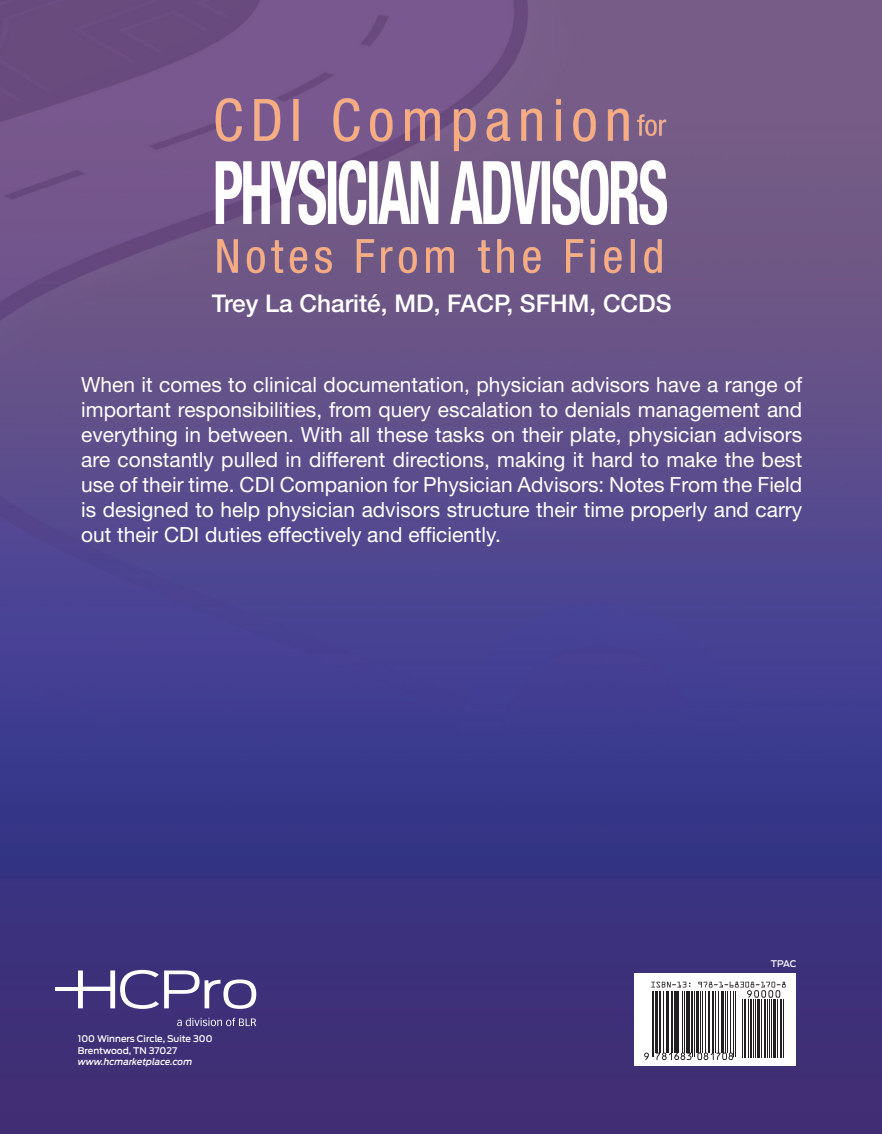
<style>
.page{position:relative;width:882px;height:1134px;background:#fff}
.page>*{position:absolute;margin:0;border:0;box-sizing:border-box;transform-origin:0 0}
.t1{font:500 24.32px "Helvetica Neue LT Std";color:#fff}
.t2{font:20.82px/25px "Helvetica Neue LT Std";color:#fff;text-align:justify}
.t3{font:500 9.1px/11.7px "Antenna";color:#fff}
.t4{font:italic 500 9.1px "Antenna";color:#fff}
</style>
<div class="page">
<img style="left:0;top:0;width:882px;height:1133px">
<div style="left:634px;top:973px;width:161px;height:92px;background:#fff"></div>
<img style="left:148px;top:78px;width:588px;height:215px">
<svg style="left:78px;top:970px;width:178px;height:39px"></svg>
<hr style="left:56px;top:987px;width:55px;height:4px;background:#fff">
<svg style="left:177px;top:1018px;width:79px;height:8px"></svg>
<svg style="left:651px;top:982px;width:39px;height:6px"></svg>
<svg style="left:644px;top:1053px;width:5px;height:7px"></svg>
<hr style="left:652px;top:991px;width:1px;height:66px;background:#231f20">
<hr style="left:653px;top:991px;width:1px;height:66px;background:#231f20">
<hr style="left:655px;top:991px;width:3px;height:62px;background:#231f20">
<hr style="left:659px;top:991px;width:1px;height:62px;background:#231f20">
<hr style="left:663px;top:991px;width:1px;height:62px;background:#231f20">
<hr style="left:666px;top:991px;width:1px;height:62px;background:#231f20">
<hr style="left:668px;top:991px;width:1px;height:62px;background:#231f20">
<hr style="left:671px;top:991px;width:2px;height:62px;background:#231f20">
<hr style="left:674px;top:991px;width:1px;height:62px;background:#231f20">
<hr style="left:676px;top:991px;width:3px;height:62px;background:#231f20">
<hr style="left:682px;top:991px;width:1px;height:62px;background:#231f20">
<hr style="left:685px;top:991px;width:1px;height:62px;background:#231f20">
<hr style="left:686px;top:991px;width:4px;height:62px;background:#231f20">
<hr style="left:691px;top:991px;width:1px;height:62px;background:#231f20">
<hr style="left:692px;top:991px;width:1px;height:66px;background:#231f20">
<hr style="left:694px;top:991px;width:1px;height:66px;background:#231f20">
<hr style="left:696px;top:991px;width:3px;height:62px;background:#231f20">
<hr style="left:700px;top:991px;width:1px;height:62px;background:#231f20">
<hr style="left:702px;top:991px;width:1px;height:62px;background:#231f20">
<hr style="left:705px;top:991px;width:1px;height:62px;background:#231f20">
<hr style="left:708px;top:991px;width:2px;height:62px;background:#231f20">
<hr style="left:712px;top:991px;width:2px;height:62px;background:#231f20">
<hr style="left:715px;top:991px;width:1px;height:62px;background:#231f20">
<hr style="left:718px;top:991px;width:1px;height:62px;background:#231f20">
<hr style="left:721px;top:991px;width:3px;height:62px;background:#231f20">
<hr style="left:725px;top:991px;width:1px;height:62px;background:#231f20">
<svg style="left:656px;top:1053px;width:77px;height:7px"></svg>
<hr style="left:727px;top:991px;width:1px;height:62px;background:#231f20">
<hr style="left:730px;top:991px;width:1px;height:62px;background:#231f20">
<hr style="left:733px;top:991px;width:1px;height:66px;background:#231f20">
<hr style="left:735px;top:991px;width:1px;height:66px;background:#231f20">
<hr style="left:742px;top:999px;width:1px;height:58px;background:#231f20">
<hr style="left:744px;top:999px;width:2px;height:58px;background:#231f20">
<hr style="left:748px;top:999px;width:1px;height:58px;background:#231f20">
<hr style="left:750px;top:999px;width:2px;height:58px;background:#231f20">
<hr style="left:753px;top:999px;width:1px;height:58px;background:#231f20">
<hr style="left:755px;top:999px;width:1px;height:58px;background:#231f20">
<hr style="left:757px;top:999px;width:3px;height:58px;background:#231f20">
<hr style="left:761px;top:999px;width:1px;height:58px;background:#231f20">
<hr style="left:764px;top:999px;width:2px;height:58px;background:#231f20">
<hr style="left:767px;top:999px;width:1px;height:58px;background:#231f20">
<hr style="left:769px;top:999px;width:1px;height:58px;background:#231f20">
<hr style="left:771px;top:999px;width:1px;height:58px;background:#231f20">
<hr style="left:773px;top:999px;width:3px;height:58px;background:#231f20">
<hr style="left:777px;top:999px;width:1px;height:58px;background:#231f20">
<svg style="left:698px;top:982px;width:88px;height:16px"></svg>
<hr style="left:780px;top:999px;width:2px;height:58px;background:#231f20">
<hr style="left:783px;top:999px;width:1px;height:58px;background:#231f20">
<svg style="left:0;top:1128px;width:4px;height:6px"></svg>
<p class="t1" style="left:212px;top:288px;width:461px">Trey La Charité, MD, FACP, SFHM, CCDS</p>
<p class="t2" style="left:81px;top:372px;width:723px">When it comes to clinical documentation, physician advisors have a range of important responsibilities, from query escalation to denials management and everything in between. With all these tasks on their plate, physician advisors are constantly pulled in different directions, making it hard to make the best use of their time. CDI Companion for Physician Advisors: Notes From the Field is designed to help physician advisors structure their time properly and carry out their CDI duties effectively and efficiently.</p>
<p class="t3" style="left:78px;top:1033px;width:136px">100 Winners Circle, Suite 300<br>Brentwood, TN 37027</p>
<p class="t4" style="left:78px;top:1057px;width:116px">www.hcmarketplace.com</p>
<p class="t3" style="left:771px;top:958px;width:27px">TPAC</p>
</div>
